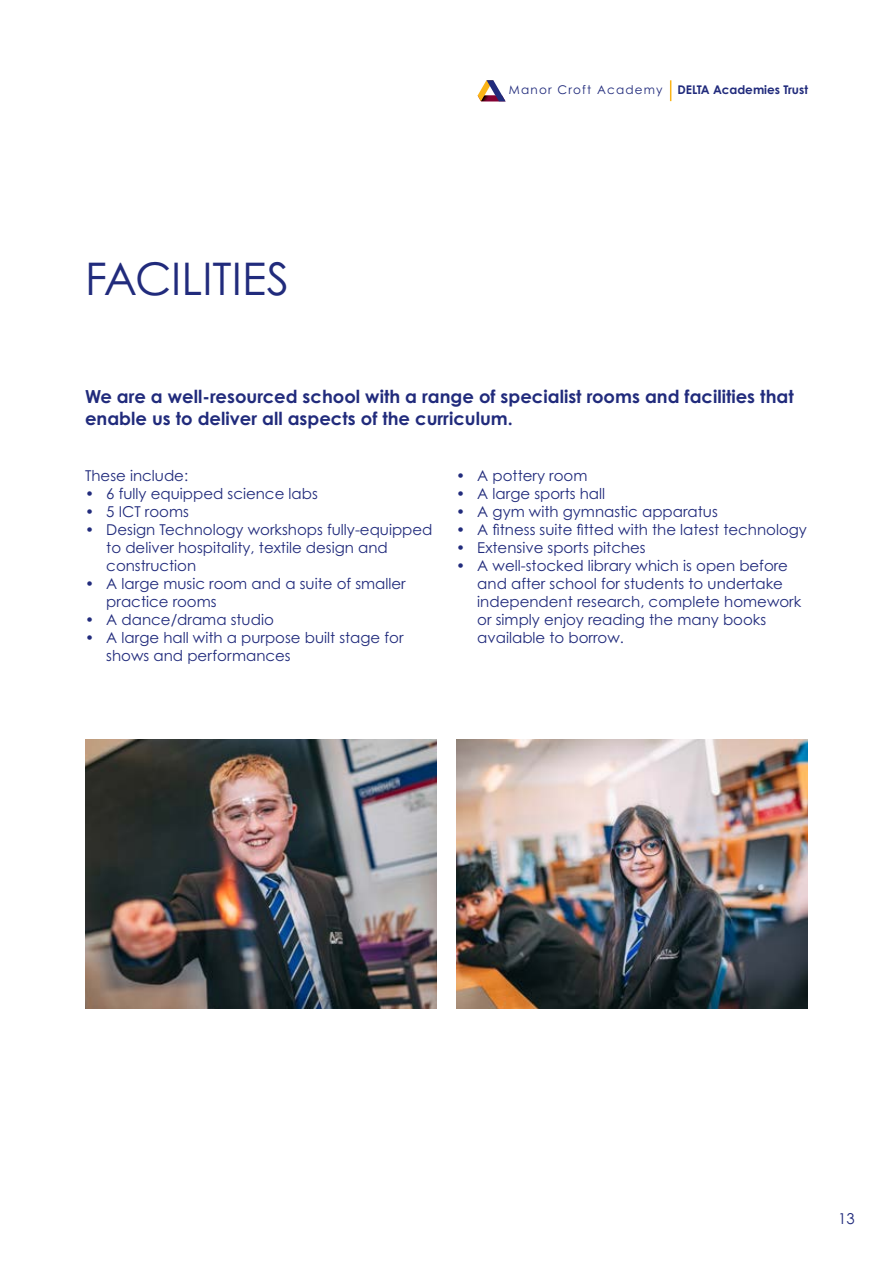
<style>
.page{position:relative;width:893px;height:1263px;background:#fff}
.page>*{position:absolute;margin:0;border:0;box-sizing:border-box;transform-origin:0 0}
.t1{font:45px "Century Gothic Pro";color:#212b7c}
.t2{font:700 18px/21.6px "Century Gothic Pro";color:#212b7c}
.t3{font:15px/18px "Century Gothic Pro";color:#212b7c}
.t4{font:700 12px "Century Gothic Pro";color:#212b7c}
.s1{font-weight:400}
</style>
<div class="page">
<img style="left:85px;top:739px;width:352px;height:269px">
<img style="left:456px;top:739px;width:352px;height:269px">
<svg style="left:478px;top:80px;width:28px;height:21px"></svg>
<svg style="left:670px;top:80px;width:1px;height:21px"></svg>
<h1 class="t1" style="left:85px;top:251px;width:206px">FACILITIES</h1>
<p class="t4" style="left:509px;top:83px;width:301px"><span class="s1">Manor Croft Academy</span> DELTA Academies Trust</p>
<p class="t2" style="left:85px;top:385px;width:710px">We are a well-resourced school with a range of specialist rooms and facilities that enable us to deliver all aspects of the curriculum.</p>
<p class="t3" style="left:85px;top:466px;width:105px">These include:</p>
<p class="t3" style="left:85px;top:484px;width:234px">• 6 fully equipped science labs</p>
<p class="t3" style="left:85px;top:502px;width:105px">• 5 ICT rooms</p>
<p class="t3" style="left:106px;top:520px;width:328px;text-indent:-21px">• Design Technology workshops fully-equipped to deliver hospitality, textile design and construction</p>
<p class="t3" style="left:106px;top:574px;width:301px;text-indent:-21px">• A large music room and a suite of smaller practice rooms</p>
<p class="t3" style="left:85px;top:610px;width:190px">• A dance/drama studio</p>
<p class="t3" style="left:106px;top:628px;width:299px;text-indent:-21px">• A large hall with a purpose built stage for shows and performances</p>
<p class="t3" style="left:456px;top:466px;width:133px">• A pottery room</p>
<p class="t3" style="left:456px;top:484px;width:151px">• A large sports hall</p>
<p class="t3" style="left:456px;top:502px;width:263px">• A gym with gymnastic apparatus</p>
<p class="t3" style="left:456px;top:520px;width:352px">• A fitness suite fitted with the latest technology</p>
<p class="t3" style="left:456px;top:538px;width:191px">• Extensive sports pitches</p>
<p class="t3" style="left:477px;top:556px;width:326px;text-indent:-21px">• A well-stocked library which is open before and after school for students to undertake independent research, complete homework or simply enjoy reading the many books available to borrow.</p>
<p class="t3" style="left:838px;top:1209px;width:18px">13</p>
</div>
